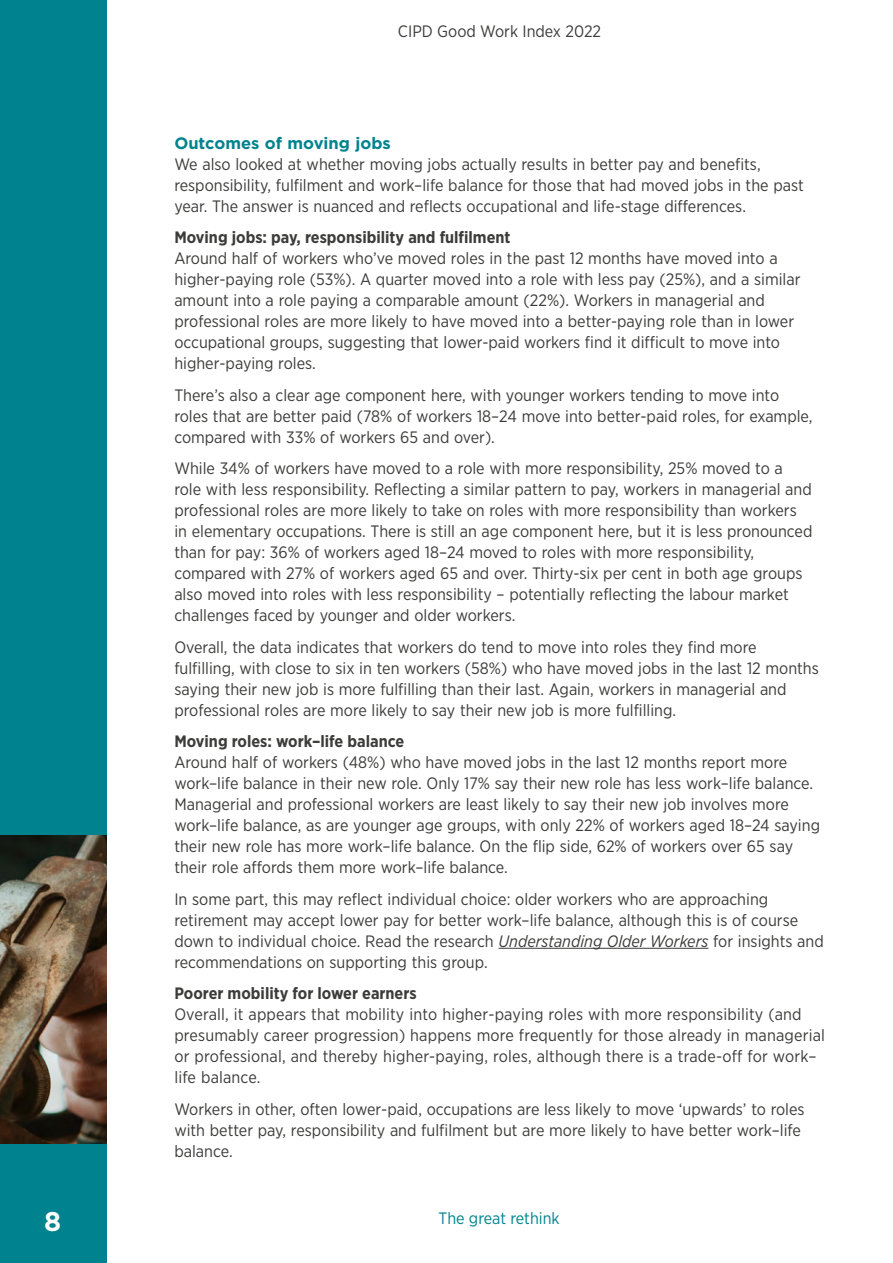
<style>
.page{position:relative;width:893px;height:1263px;background:#fff}
.page>*{position:absolute;margin:0;border:0;box-sizing:border-box;transform-origin:0 0}
.t1{font:700 27px "Gotham";color:#fff}
.B_body{font:16.5px/21px "Gotham Narrow";color:#3c3c3b}
.Subhead_2{font:700 16.5px "Gotham Narrow";color:#3c3c3b}
.Subhead_1{font:700 16.5px "Gotham";color:#00838e}
.t2{font:16.5px "Gotham Narrow";color:#00838e}
.s1{font-style:italic}
</style>
<div class="page">
<hr style="left:498px;top:948px;width:210px;height:1px;background:#3c3c3b">
<div style="left:0;top:0;width:106px;height:1263px;background:#00838e"></div>
<img style="left:0;top:835px;width:106px;height:308px">
<p class="B_body" style="left:398px;top:20px;width:205px">CIPD Good Work Index 2022</p>
<h1 class="Subhead_1" style="left:174px;top:132px;width:218px">Outcomes of moving jobs</h1>
<p class="B_body" style="left:174px;top:153px;width:631px">We also looked at whether moving jobs actually results in better pay and benefits, responsibility, fulfilment and work–life balance for those that had moved jobs in the past year. The answer is nuanced and reflects occupational and life-stage differences.</p>
<h2 class="Subhead_2" style="left:174px;top:227px;width:338px">Moving jobs: pay, responsibility and fulfilment</h2>
<p class="B_body" style="left:174px;top:247px;width:628px">Around half of workers who’ve moved roles in the past 12 months have moved into a higher-paying role (53%). A quarter moved into a role with less pay (25%), and a similar amount into a role paying a comparable amount (22%). Workers in managerial and professional roles are more likely to have moved into a better-paying role than in lower occupational groups, suggesting that lower-paid workers find it difficult to move into higher-paying roles.</p>
<p class="B_body" style="left:174px;top:384px;width:640px">There’s also a clear age component here, with younger workers tending to move into roles that are better paid (78% of workers 18–24 move into better-paid roles, for example, compared with 33% of workers 65 and over).</p>
<p class="B_body" style="left:174px;top:457px;width:640px">While 34% of workers have moved to a role with more responsibility, 25% moved to a role with less responsibility. Reflecting a similar pattern to pay, workers in managerial and professional roles are more likely to take on roles with more responsibility than workers in elementary occupations. There is still an age component here, but it is less pronounced than for pay: 36% of workers aged 18–24 moved to roles with more responsibility, compared with 27% of workers aged 65 and over. Thirty-six per cent in both age groups also moved into roles with less responsibility – potentially reflecting the labour market challenges faced by younger and older workers.</p>
<p class="B_body" style="left:174px;top:636px;width:646px">Overall, the data indicates that workers do tend to move into roles they find more fulfilling, with close to six in ten workers (58%) who have moved jobs in the last 12 months saying their new job is more fulfilling than their last. Again, workers in managerial and professional roles are more likely to say their new job is more fulfilling.</p>
<h2 class="Subhead_2" style="left:174px;top:731px;width:231px">Moving roles: work–life balance</h2>
<p class="B_body" style="left:174px;top:751px;width:647px">Around half of workers (48%) who have moved jobs in the last 12 months report more work–life balance in their new role. Only 17% say their new role has less work–life balance.<br>Managerial and professional workers are least likely to say their new job involves more work–life balance, as are younger age groups, with only 22% of workers aged 18–24 saying their new role has more work–life balance. On the flip side, 62% of workers over 65 say their role affords them more work–life balance.</p>
<p class="B_body" style="left:174px;top:888px;width:651px">In some part, this may reflect individual choice: older workers who are approaching retirement may accept lower pay for better work–life balance, although this is of course down to individual choice. Read the research <span class="s1">Understanding Older Workers</span> for insights and recommendations on supporting this group.</p>
<h2 class="Subhead_2" style="left:174px;top:983px;width:244px">Poorer mobility for lower earners</h2>
<p class="B_body" style="left:174px;top:1003px;width:652px">Overall, it appears that mobility into higher-paying roles with more responsibility (and presumably career progression) happens more frequently for those already in managerial or professional, and thereby higher-paying, roles, although there is a trade-off for work– life balance.</p>
<p class="B_body" style="left:174px;top:1098px;width:632px">Workers in other, often lower-paid, occupations are less likely to move ‘upwards’ to roles with better pay, responsibility and fulfilment but are more likely to have better work–life balance.</p>
<h1 class="t1" style="left:44px;top:1204px;width:19px">8</h1>
<p class="t2" style="left:438px;top:1208px;width:123px">The great rethink</p>
</div>
